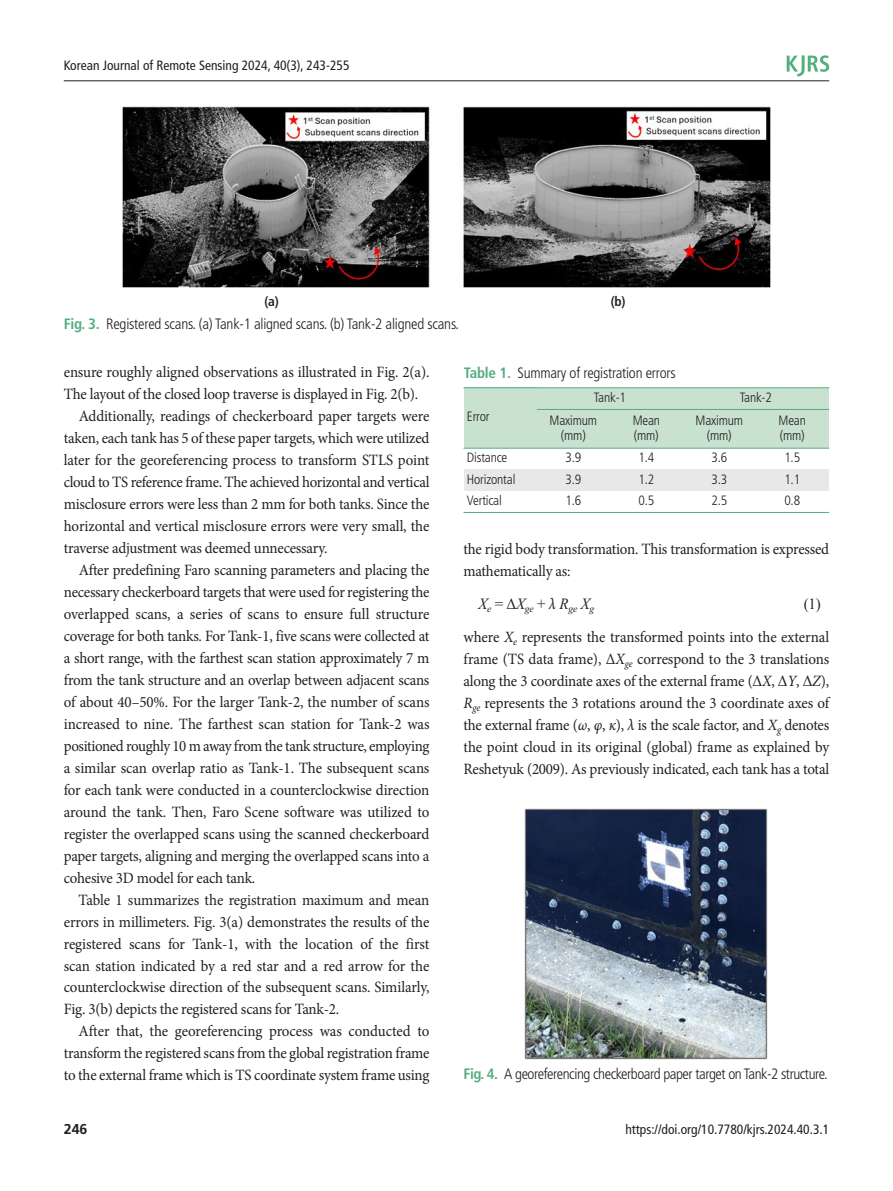
<style>
.page{position:relative;width:893px;height:1191px;background:#fff}
.page>*{position:absolute;margin:0;border:0;box-sizing:border-box;transform-origin:0 0}
.t1{font:15.75px/22px "Minion Pro";letter-spacing:-.015em;color:#231f20;scale:.95 1}
.t2{font:15.75px "Times New Roman";color:#231f20;scale:.95 1}
.t3{font:300 condensed 15px "Frutiger LT Std";letter-spacing:-.015em;color:#231f20}
.t4{font:700 14.25px "Frutiger LT Std";color:#231f20}
.t5{font:300 condensed 13.5px/15px "Frutiger LT Std";letter-spacing:-.015em;color:#231f20;text-align:center}
.t6{font:condensed 13.5px "Frutiger LT Std";color:#231f20}
.t7{font:700 condensed 13.5px "Frutiger LT Std";color:#231f20}
.t8{font:italic 10.2px "Times New Roman";color:#231f20;scale:.95 1}
.s1{font-weight:700;color:#54ae7e}
.s2{font-style:italic}
.s3{font-family:"Times New Roman"}
</style>
<div class="page">
<hr style="left:64px;top:80px;width:765px;height:1px;background:#231f20">
<svg style="left:787px;top:55px;width:42px;height:21px"></svg>
<div style="left:464px;top:388px;width:73px;height:60px;background:#c9e2d0"></div>
<div style="left:537px;top:388px;width:146px;height:21px;background:#c9e2d0"></div>
<div style="left:683px;top:388px;width:146px;height:21px;background:#c9e2d0"></div>
<div style="left:537px;top:409px;width:73px;height:39px;background:#c9e2d0"></div>
<div style="left:610px;top:409px;width:73px;height:39px;background:#c9e2d0"></div>
<div style="left:683px;top:409px;width:73px;height:39px;background:#c9e2d0"></div>
<div style="left:756px;top:409px;width:73px;height:39px;background:#c9e2d0"></div>
<div style="left:464px;top:470px;width:73px;height:21px;background:#e7e8e9"></div>
<div style="left:537px;top:470px;width:73px;height:21px;background:#e7e8e9"></div>
<div style="left:610px;top:470px;width:73px;height:21px;background:#e7e8e9"></div>
<div style="left:683px;top:470px;width:73px;height:21px;background:#e7e8e9"></div>
<div style="left:756px;top:470px;width:73px;height:21px;background:#e7e8e9"></div>
<hr style="left:463px;top:387px;width:366px;height:1px;background:#54ae7e">
<hr style="left:537px;top:409px;width:292px;height:1px;background:#54ae7e">
<hr style="left:463px;top:448px;width:366px;height:1px;background:#54ae7e">
<hr style="left:463px;top:512px;width:366px;height:1px;background:#54ae7e">
<img style="left:123px;top:106px;width:647px;height:181px">
<img style="left:525px;top:808px;width:243px;height:251px">
<p class="t6" style="left:64px;top:60px;width:287px">Korean Journal of Remote Sensing 2024, 40(3), 243-255</p>
<p class="t7" style="left:264px;top:296px;width:16px">(a)</p>
<p class="t7" style="left:611px;top:296px;width:16px">(b)</p>
<p class="t3" style="left:64px;top:318px;width:397px"><span class="s1">Fig. 3.</span> Registered scans. (a) Tank-1 aligned scans. (b) Tank-2 aligned scans.</p>
<p class="t1" style="left:64px;top:363px;width:386px">ensure roughly aligned observations as illustrated in Fig. 2(a).</p>
<p class="t1" style="left:64px;top:385px;width:375px">The layout of the closed loop traverse is displayed in Fig. 2(b).</p>
<p class="t1" style="left:79px;top:407px;width:371px">Additionally, readings of checkerboard paper targets were</p>
<p class="t1" style="left:64px;top:429px;width:386px">taken, each tank has 5 of these paper targets, which were utilized</p>
<p class="t1" style="left:64px;top:451px;width:386px">later for the georeferencing process to transform STLS point</p>
<p class="t1" style="left:64px;top:472px;width:386px">cloud to TS reference frame. The achieved horizontal and vertical</p>
<p class="t1" style="left:64px;top:494px;width:386px">misclosure errors were less than 2 mm for both tanks. Since the</p>
<p class="t1" style="left:64px;top:516px;width:386px">horizontal and vertical misclosure errors were very small, the</p>
<p class="t1" style="left:64px;top:538px;width:279px">traverse adjustment was deemed unnecessary.</p>
<p class="t1" style="left:79px;top:560px;width:371px">After predefining Faro scanning parameters and placing the</p>
<p class="t1" style="left:64px;top:582px;width:386px">necessary checkerboard targets that were used for registering the</p>
<p class="t1" style="left:64px;top:604px;width:386px">overlapped scans, a series of scans to ensure full structure</p>
<p class="t1" style="left:64px;top:626px;width:386px">coverage for both tanks. For Tank-1, five scans were collected at</p>
<p class="t1" style="left:64px;top:648px;width:386px">a short range, with the farthest scan station approximately 7 m</p>
<p class="t1" style="left:64px;top:670px;width:386px">from the tank structure and an overlap between adjacent scans</p>
<p class="t1" style="left:64px;top:692px;width:386px">of about 40–50%. For the larger Tank-2, the number of scans</p>
<p class="t1" style="left:64px;top:714px;width:386px">increased to nine. The farthest scan station for Tank-2 was</p>
<p class="t1" style="left:64px;top:736px;width:386px">positioned roughly 10 m away from the tank structure, employing</p>
<p class="t1" style="left:64px;top:758px;width:386px">a similar scan overlap ratio as Tank-1. The subsequent scans</p>
<p class="t1" style="left:64px;top:780px;width:386px">for each tank were conducted in a counterclockwise direction</p>
<p class="t1" style="left:64px;top:802px;width:386px">around the tank. Then, Faro Scene software was utilized to</p>
<p class="t1" style="left:64px;top:824px;width:386px">register the overlapped scans using the scanned checkerboard</p>
<p class="t1" style="left:64px;top:846px;width:386px">paper targets, aligning and merging the overlapped scans into a</p>
<p class="t1" style="left:64px;top:868px;width:203px">cohesive 3D model for each tank.</p>
<p class="t1" style="left:79px;top:890px;width:371px">Table 1 summarizes the registration maximum and mean</p>
<p class="t1" style="left:64px;top:912px;width:386px">errors in millimeters. Fig. 3(a) demonstrates the results of the</p>
<p class="t1" style="left:64px;top:934px;width:386px">registered scans for Tank-1, with the location of the first</p>
<p class="t1" style="left:64px;top:956px;width:386px">scan station indicated by a red star and a red arrow for the</p>
<p class="t1" style="left:64px;top:977px;width:386px">counterclockwise direction of the subsequent scans. Similarly,</p>
<p class="t1" style="left:64px;top:999px;width:292px">Fig. 3(b) depicts the registered scans for Tank-2.</p>
<p class="t1" style="left:79px;top:1021px;width:371px">After that, the georeferencing process was conducted to</p>
<p class="t1" style="left:64px;top:1043px;width:386px">transform the registered scans from the global registration frame</p>
<p class="t1" style="left:64px;top:1065px;width:386px">to the external frame which is TS coordinate system frame using</p>
<p class="t3" style="left:464px;top:366px;width:213px"><span class="s1">Table 1.</span> Summary of registration errors</p>
<p class="t5" style="left:467px;top:410px;width:24px">Error</p>
<p class="t5" style="left:594px;top:391px;width:34px">Tank-1</p>
<p class="t5" style="left:740px;top:391px;width:34px">Tank-2</p>
<p class="t5" style="left:550px;top:413px;width:49px">Maximum (mm)</p>
<p class="t5" style="left:633px;top:413px;width:29px;text-align:left">Mean (mm)</p>
<p class="t5" style="left:695px;top:413px;width:49px">Maximum (mm)</p>
<p class="t5" style="left:779px;top:413px;width:29px;text-align:left">Mean (mm)</p>
<p class="t5" style="left:467px;top:451px;width:42px">Distance</p>
<p class="t5" style="left:565px;top:451px;width:17px">3.9</p>
<p class="t5" style="left:638px;top:451px;width:17px">1.4</p>
<p class="t5" style="left:711px;top:451px;width:17px">3.6</p>
<p class="t5" style="left:784px;top:451px;width:17px">1.5</p>
<p class="t5" style="left:467px;top:472px;width:50px">Horizontal</p>
<p class="t5" style="left:565px;top:472px;width:17px">3.9</p>
<p class="t5" style="left:638px;top:472px;width:17px">1.2</p>
<p class="t5" style="left:711px;top:472px;width:17px">3.3</p>
<p class="t5" style="left:784px;top:472px;width:17px">1.1</p>
<p class="t5" style="left:467px;top:494px;width:36px">Vertical</p>
<p class="t5" style="left:565px;top:494px;width:17px">1.6</p>
<p class="t5" style="left:638px;top:494px;width:17px">0.5</p>
<p class="t5" style="left:711px;top:494px;width:17px">2.5</p>
<p class="t5" style="left:784px;top:494px;width:17px">0.8</p>
<p class="t1" style="left:463px;top:539px;width:386px">the rigid body transformation. This transformation is expressed mathematically as:</p>
<p class="t8" style="left:478px;top:602px;width:124px"><sup>X</sup>e <sup>=</sup> <sup>Δ</sup><sup>X</sup>ge <sup>+</sup> <sup>λ</sup> <sup>R</sup>ge <sup>X</sup>g</p>
<p class="t2" style="left:804px;top:594px;width:19px">(1)</p>
<p class="t1" style="left:463px;top:627px;width:386px;text-align:justify">where <span class="s2">X</span><sub>e</sub> represents the transformed points into the external frame (TS data frame), Δ<span class="s2">X</span><sub>ge</sub> correspond to the 3 translations along the 3 coordinate axes of the external frame (<span class="s3">Δ</span><span class="s2">X</span>, <span class="s3">Δ</span><span class="s2">Y</span>, <span class="s3">Δ</span><span class="s2">Z</span>), <span class="s2">R</span><sub>ge</sub> represents the 3 rotations around the 3 coordinate axes of the external frame (<span class="s2">ω</span>, <span class="s2">φ</span>, <span class="s2">κ</span>), <span class="s2">λ</span> is the scale factor, and <span class="s2">X</span><sub>g</sub> denotes the point cloud in its original (global) frame as explained by Reshetyuk (2009). As previously indicated, each tank has a total</p>
<p class="t3" style="left:463px;top:1067px;width:366px"><span class="s1">Fig. 4.</span> A georeferencing checkerboard paper target on Tank-2 structure.</p>
<p class="t4" style="left:64px;top:1123px;width:25px">246</p>
<p class="t6" style="left:625px;top:1123px;width:205px">https://doi.org/10.7780/kjrs.2024.40.3.1</p>
</div>
